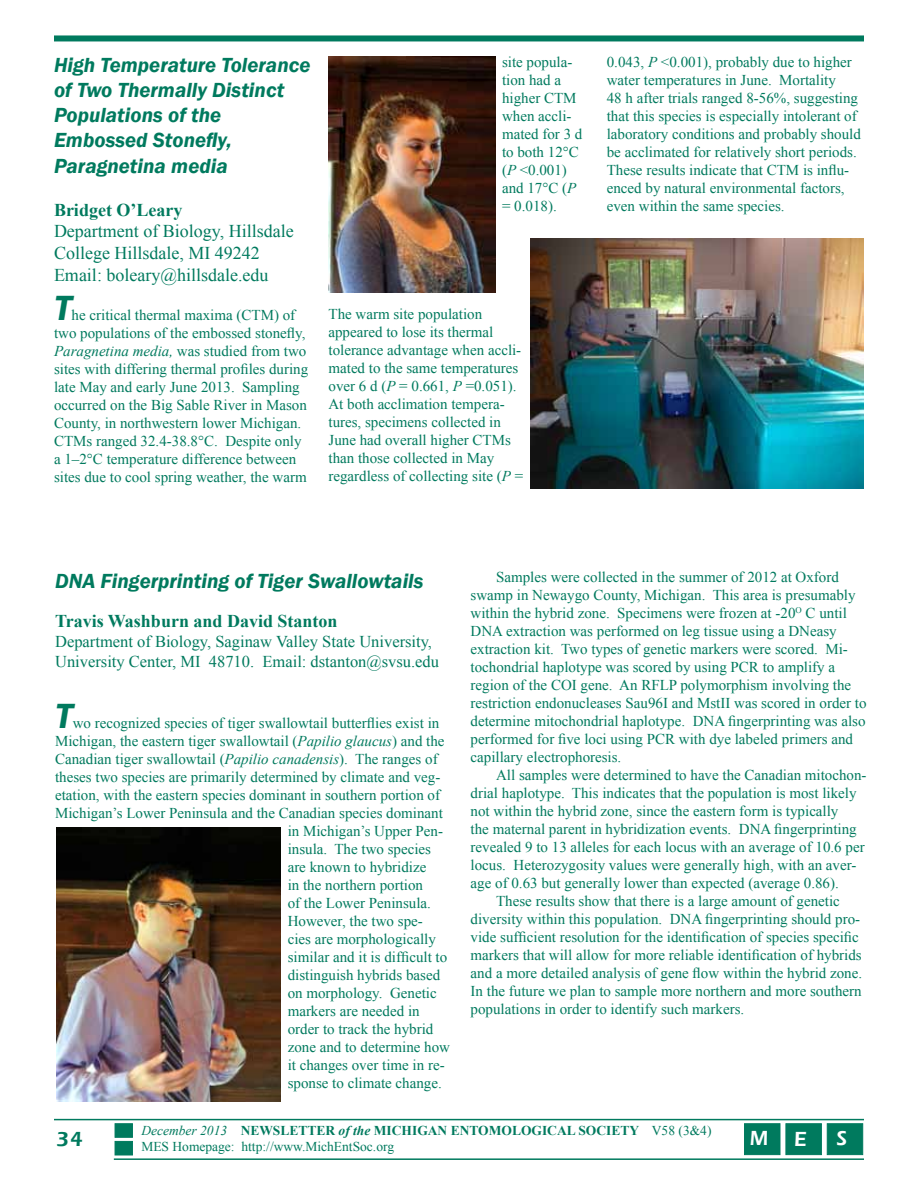
<style>
.page{position:relative;width:918px;height:1188px;background:#fff}
.page>*{position:absolute;margin:0;border:0;box-sizing:border-box;transform-origin:0 0}
.t1{font:italic 600 36px "Franklin Gothic";color:#007a5e}
.t2{font:italic 600 21px/25.2px "Franklin Gothic";color:#007a5e}
.t3{font:600 21px "Eras ITC";color:#fff}
.t4{font:600 21px "Eras ITC";color:#007a5e}
.t5{font:18px/21.6px "Times New Roman";color:#007a5e}
.t6{font:700 18px "Times New Roman";color:#007a5e}
.t7{font:16.5px/19.8px "Times New Roman";color:#007a5e}
.t8{font:15px/18px "Times New Roman";color:#007a5e}
.t9{font:13.5px/16.2px "Times New Roman";color:#007a5e}
.s1{font-style:italic}
.s2{font-weight:700}
.s3{font-weight:700;font-style:italic}
</style>
<div class="page">
<div style="left:54px;top:35px;width:810px;height:6px;background:#007a5e"></div>
<div style="left:827px;top:1123px;width:36px;height:32px;background:#007a5e;border:1px solid #007a5e"></div>
<div style="left:786px;top:1123px;width:36px;height:32px;background:#007a5e;border:1px solid #007a5e"></div>
<div style="left:744px;top:1123px;width:36px;height:32px;background:#007a5e;border:1px solid #007a5e"></div>
<hr style="left:114px;top:1158px;width:750px;height:2px;background:#007a5e">
<hr style="left:54px;top:1119px;width:810px;height:1px;background:#007a5e">
<div style="left:115px;top:1141px;width:18px;height:14px;background:#007a5e"></div>
<div style="left:115px;top:1123px;width:18px;height:15px;background:#007a5e;border:1px solid #007a5e"></div>
<img style="left:531px;top:239px;width:333px;height:249px">
<img style="left:329px;top:57px;width:166px;height:235px">
<img style="left:56px;top:828px;width:225px;height:274px">
<h2 class="t2" style="left:54px;top:52px;width:258px">High Temperature Tolerance of Two Thermally Distinct<br>Populations of the<br>Embossed Stonefly,<br>Paragnetina media</h2>
<p class="t6" style="left:54px;top:197px;width:130px">Bridget O’Leary</p>
<p class="t5" style="left:54px;top:220px;width:241px">Department of Biology, Hillsdale<br>College Hillsdale, MI 49242<br>Email: boleary@hillsdale.edu</p>
<h1 class="t1" style="left:54px;top:285px;width:19px">T</h1>
<p class="t8" style="left:54px;top:306px;width:256px;text-indent:18px">he critical thermal maxima (CTM) of two populations of the embossed stonefly, <span class="s1">Paragnetina media,</span> was studied from two sites with differing thermal profiles during late May and early June 2013. Sampling occurred on the Big Sable River in Mason County, in northwestern lower Michigan.<br>CTMs ranged 32.4-38.8°C. Despite only a 1–2°C temperature difference between sites due to cool spring weather, the warm</p>
<p class="t8" style="left:502px;top:53px;width:82px">site popula&shy;tion had a higher CTM when accli&shy;mated for 3 d to both 12°C (<span class="s1">P</span> &lt;0.001) and 17°C (<span class="s1">P </span>= 0.018).</p>
<p class="t8" style="left:329px;top:305px;width:196px">The warm site population appeared to lose its thermal tolerance advantage when accli&shy;mated to the same temperatures over 6 d (<span class="s1">P</span> = 0.661, <span class="s1">P</span> =0.051).<br>At both acclimation tempera&shy;tures, specimens collected in<br>June had overall higher CTMs than those collected in May regardless of collecting site (<span class="s1">P</span> =</p>
<p class="t8" style="left:607px;top:53px;width:256px">0.043, <span class="s1">P</span> &lt;0.001), probably due to higher water temperatures in June. Mortality<br>48 h after trials ranged 8-56%, suggesting that this species is especially intolerant of laboratory conditions and probably should be acclimated for relatively short periods.<br>These results indicate that CTM is influ&shy;enced by natural environmental factors, even within the same species.</p>
<h2 class="t2" style="left:55px;top:568px;width:370px">DNA Fingerprinting of Tiger Swallowtails</h2>
<p class="t6" style="left:55px;top:609px;width:284px">Travis Washburn and David Stanton</p>
<p class="t7" style="left:55px;top:631px;width:385px">Department of Biology, Saginaw Valley State University,<br>University Center, MI 48710. Email: dstanton@svsu.edu</p>
<h1 class="t1" style="left:55px;top:693px;width:19px">T</h1>
<p class="t8" style="left:73px;top:714px;width:368px">wo recognized species of tiger swallowtail butterflies exist in</p>
<p class="t8" style="left:55px;top:732px;width:391px">Michigan, the eastern tiger swallowtail (<span class="s1">Papilio glaucus</span>) and the</p>
<p class="t8" style="left:55px;top:750px;width:384px">Canadian tiger swallowtail (<span class="s1">Papilio canadensis</span>). The ranges of</p>
<p class="t8" style="left:55px;top:768px;width:387px">theses two species are primarily determined by climate and veg-</p>
<p class="t8" style="left:55px;top:786px;width:386px">etation, with the eastern species dominant in southern portion of</p>
<p class="t8" style="left:55px;top:804px;width:389px">Michigan’s Lower Peninsula and the Canadian species dominant</p>
<p class="t8" style="left:288px;top:822px;width:157px">in Michigan’s Upper Pen-</p>
<p class="t8" style="left:288px;top:840px;width:145px">insula. The two species</p>
<p class="t8" style="left:288px;top:858px;width:140px">are known to hybridize</p>
<p class="t8" style="left:288px;top:876px;width:137px">in the northern portion</p>
<p class="t8" style="left:288px;top:894px;width:145px">of the Lower Peninsula.</p>
<p class="t8" style="left:288px;top:912px;width:137px">However, the two spe-</p>
<p class="t8" style="left:288px;top:930px;width:150px">cies are morphologically</p>
<p class="t8" style="left:288px;top:948px;width:161px">similar and it is difficult to</p>
<p class="t8" style="left:288px;top:966px;width:154px">distinguish hybrids based</p>
<p class="t8" style="left:288px;top:984px;width:151px">on morphology. Genetic</p>
<p class="t8" style="left:288px;top:1002px;width:134px">markers are needed in</p>
<p class="t8" style="left:288px;top:1020px;width:147px">order to track the hybrid</p>
<p class="t8" style="left:288px;top:1038px;width:164px">zone and to determine how</p>
<p class="t8" style="left:288px;top:1056px;width:159px">it changes over time in re-</p>
<p class="t8" style="left:288px;top:1074px;width:156px">sponse to climate change.</p>
<p class="t8" style="left:471px;top:568px;width:398px;text-indent:26px">Samples were collected in the summer of 2012 at Oxford swamp in Newaygo County, Michigan. This area is presumably within the hybrid zone. Specimens were frozen at -20<sup>O</sup> C until DNA extraction was performed on leg tissue using a DNeasy extraction kit. Two types of genetic markers were scored. Mi&shy;tochondrial haplotype was scored by using PCR to amplify a region of the COI gene. An RFLP polymorphism involving the restriction endonucleases Sau96I and MstII was scored in order to determine mitochondrial haplotype. DNA fingerprinting was also performed for five loci using PCR with dye labeled primers and capillary electrophoresis.</p>
<p class="t8" style="left:496px;top:766px;width:372px">All samples were determined to have the Canadian mitochon-</p>
<p class="t8" style="left:471px;top:784px;width:387px">drial haplotype. This indicates that the population is most likely</p>
<p class="t8" style="left:471px;top:802px;width:369px">not within the hybrid zone, since the eastern form is typically</p>
<p class="t8" style="left:471px;top:820px;width:388px">the maternal parent in hybridization events. DNA fingerprinting</p>
<p class="t8" style="left:471px;top:838px;width:396px">revealed 9 to 13 alleles for each locus with an average of 10.6 per</p>
<p class="t8" style="left:471px;top:856px;width:387px">locus. Heterozygosity values were generally high, with an aver-</p>
<p class="t8" style="left:471px;top:874px;width:370px">age of 0.63 but generally lower than expected (average 0.86).</p>
<p class="t8" style="left:496px;top:892px;width:345px">These results show that there is a large amount of genetic</p>
<p class="t8" style="left:471px;top:910px;width:391px">diversity within this population. DNA fingerprinting should pro-</p>
<p class="t8" style="left:471px;top:928px;width:390px">vide sufficient resolution for the identification of species specific</p>
<p class="t8" style="left:471px;top:946px;width:393px">markers that will allow for more reliable identification of hybrids</p>
<p class="t8" style="left:471px;top:964px;width:393px">and a more detailed analysis of gene flow within the hybrid zone.</p>
<p class="t8" style="left:471px;top:982px;width:393px">In the future we plan to sample more northern and more southern</p>
<p class="t8" style="left:471px;top:1000px;width:275px">populations in order to identify such markers.</p>
<p class="t9" style="left:141px;top:1122px;width:572px"><span class="s1">December 2013</span> <span class="s2">NEWSLETTER</span> <span class="s3">of the</span> <span class="s2">MICHIGAN ENTOMOLOGICAL SOCIETY</span> V58 (3&amp;4)<br>MES Homepage: http://www.MichEntSoc.org</p>
<h2 class="t4" style="left:56px;top:1127px;width:28px">34</h2>
<h2 class="t3" style="left:750px;top:1126px;width:59px">M E</h2>
<h2 class="t3" style="left:837px;top:1126px;width:12px">S</h2>
</div>
